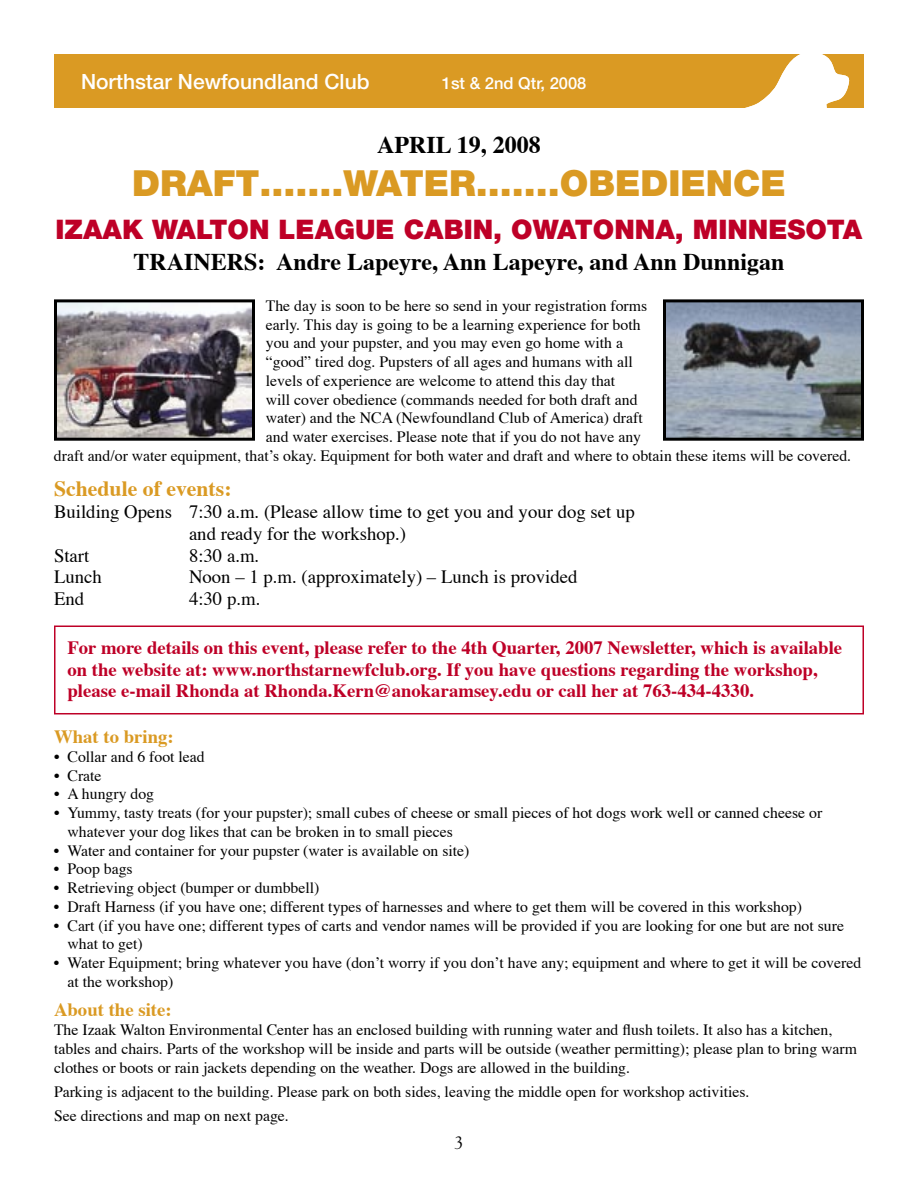
<style>
.page{position:relative;width:918px;height:1188px;background:#fff}
.page>*{position:absolute;margin:0;border:0;box-sizing:border-box;transform-origin:0 0}
.t1{font:900 36px "Helvetica Neue";color:#da9a23}
.t2{font:900 27px "Helvetica Neue";color:#be0027}
.t3{font:700 24px "Times";color:#000}
.t4{font:700 21.75px "Times";color:#da9a23}
.t5{font:500 21px "Helvetica Neue";color:#fff}
.t6{font:700 18.75px/21.8px "Times";color:#be0027}
.t7{font:18.75px "Times";color:#000}
.t8{font:700 18.75px "Times";color:#da9a23}
.t9{font:18px "Goudy";color:#000}
.t10{font:500 16.5px "Helvetica Neue";color:#fff}
.t11{font:15.75px/18.8px "Times";color:#000}
</style>
<div class="page">
<svg style="left:54px;top:54px;width:810px;height:54px;background:#dca133"></svg>
<img style="left:58px;top:303px;width:193px;height:134px">
<div style="left:54px;top:299px;width:201px;height:142px;border:3px solid #000"></div>
<img style="left:667px;top:303px;width:193px;height:134px">
<div style="left:663px;top:299px;width:201px;height:142px;border:3px solid #000"></div>
<div style="left:54px;top:626px;width:810px;height:88px;border:2px solid #be0027"></div>
<h3 class="t5" style="left:81px;top:69px;width:290px">Northstar Newfoundland Club</h3>
<p class="t10" style="left:442px;top:73px;width:146px">1st &amp; 2nd Qtr, 2008</p>
<h3 class="t3" style="left:377px;top:129px;width:165px">APRIL 19, 2008</h3>
<h1 class="t1" style="left:132px;top:162px;width:655px">DRAFT…….WATER…….OBEDIENCE</h1>
<h2 class="t2" style="left:56px;top:213px;width:808px">IZAAK WALTON LEAGUE CABIN, OWATONNA, MINNESOTA</h2>
<h3 class="t3" style="left:134px;top:246px;width:652px">TRAINERS: Andre Lapeyre, Ann Lapeyre, and Ann Dunnigan</h3>
<p class="t11" style="left:266px;top:297px;width:383px">The day is soon to be here so send in your registration forms</p>
<p class="t11" style="left:266px;top:316px;width:376px">early. This day is going to be a learning experience for both</p>
<p class="t11" style="left:266px;top:335px;width:359px">you and your pupster, and you may even go home with a</p>
<p class="t11" style="left:266px;top:353px;width:369px">“good” tired dog. Pupsters of all ages and humans with all</p>
<p class="t11" style="left:266px;top:372px;width:351px">levels of experience are welcome to attend this day that</p>
<p class="t11" style="left:266px;top:391px;width:373px">will cover obedience (commands needed for both draft and</p>
<p class="t11" style="left:266px;top:410px;width:379px">water) and the NCA (Newfoundland Club of America) draft</p>
<p class="t11" style="left:266px;top:428px;width:377px">and water exercises. Please note that if you do not have any</p>
<p class="t11" style="left:54px;top:447px;width:799px">draft and/or water equipment, thatʼs okay. Equipment for both water and draft and where to obtain these items will be covered.</p>
<h3 class="t4" style="left:54px;top:474px;width:179px">Schedule of events:</h3>
<p class="t7" style="left:54px;top:500px;width:582px">Building Opens 7:30 a.m. (Please allow time to get you and your dog set up</p>
<p class="t7" style="left:189px;top:522px;width:219px">and ready for the workshop.)</p>
<p class="t7" style="left:54px;top:543px;width:37px">Start</p>
<p class="t7" style="left:189px;top:543px;width:72px">8:30 a.m.</p>
<p class="t7" style="left:54px;top:565px;width:49px">Lunch</p>
<p class="t7" style="left:189px;top:565px;width:390px">Noon – 1 p.m. (approximately) – Lunch is provided</p>
<p class="t7" style="left:54px;top:587px;width:32px">End</p>
<p class="t7" style="left:189px;top:587px;width:73px">4:30 p.m.</p>
<p class="t6" style="left:68px;top:637px;width:776px">For more details on this event, please refer to the 4th Quarter, 2007 Newsletter, which is available on the website at: www.northstarnewfclub.org. If you have questions regarding the workshop, please e-mail Rhonda at Rhonda.Kern@anokaramsey.edu or call her at 763-434-4330.</p>
<p class="t8" style="left:54px;top:724px;width:121px">What to bring:</p>
<p class="t11" style="left:54px;top:748px;width:152px">• Collar and 6 foot lead</p>
<p class="t11" style="left:54px;top:767px;width:49px">• Crate</p>
<p class="t11" style="left:54px;top:786px;width:102px">• A hungry dog</p>
<p class="t11" style="left:68px;top:804px;width:756px;text-indent:-14px">• Yummy, tasty treats (for your pupster); small cubes of cheese or small pieces of hot dogs work well or canned cheese or whatever your dog likes that can be broken in to small pieces</p>
<p class="t11" style="left:54px;top:842px;width:417px">• Water and container for your pupster (water is available on site)</p>
<p class="t11" style="left:54px;top:861px;width:80px">• Poop bags</p>
<p class="t11" style="left:54px;top:879px;width:267px">• Retrieving object (bumper or dumbbell)</p>
<p class="t11" style="left:54px;top:898px;width:750px">• Draft Harness (if you have one; different types of harnesses and where to get them will be covered in this workshop)</p>
<p class="t11" style="left:68px;top:917px;width:778px;text-indent:-14px">• Cart (if you have one; different types of carts and vendor names will be provided if you are looking for one but are not sure what to get)</p>
<p class="t11" style="left:68px;top:954px;width:795px;text-indent:-14px">• Water Equipment; bring whatever you have (donʼt worry if you donʼt have any; equipment and where to get it will be covered at the workshop)</p>
<p class="t8" style="left:54px;top:998px;width:119px">About the site:</p>
<p class="t11" style="left:54px;top:1021px;width:805px">The Izaak Walton Environmental Center has an enclosed building with running water and flush toilets. It also has a kitchen, tables and chairs. Parts of the workshop will be inside and parts will be outside (weather permitting); please plan to bring warm clothes or boots or rain jackets depending on the weather. Dogs are allowed in the building.</p>
<p class="t11" style="left:54px;top:1080px;width:697px;line-height:24.2px">Parking is adjacent to the building. Please park on both sides, leaving the middle open for workshop activities.<br>See directions and map on next page.</p>
<p class="t9" style="left:454px;top:1131px;width:10px">3</p>
</div>
